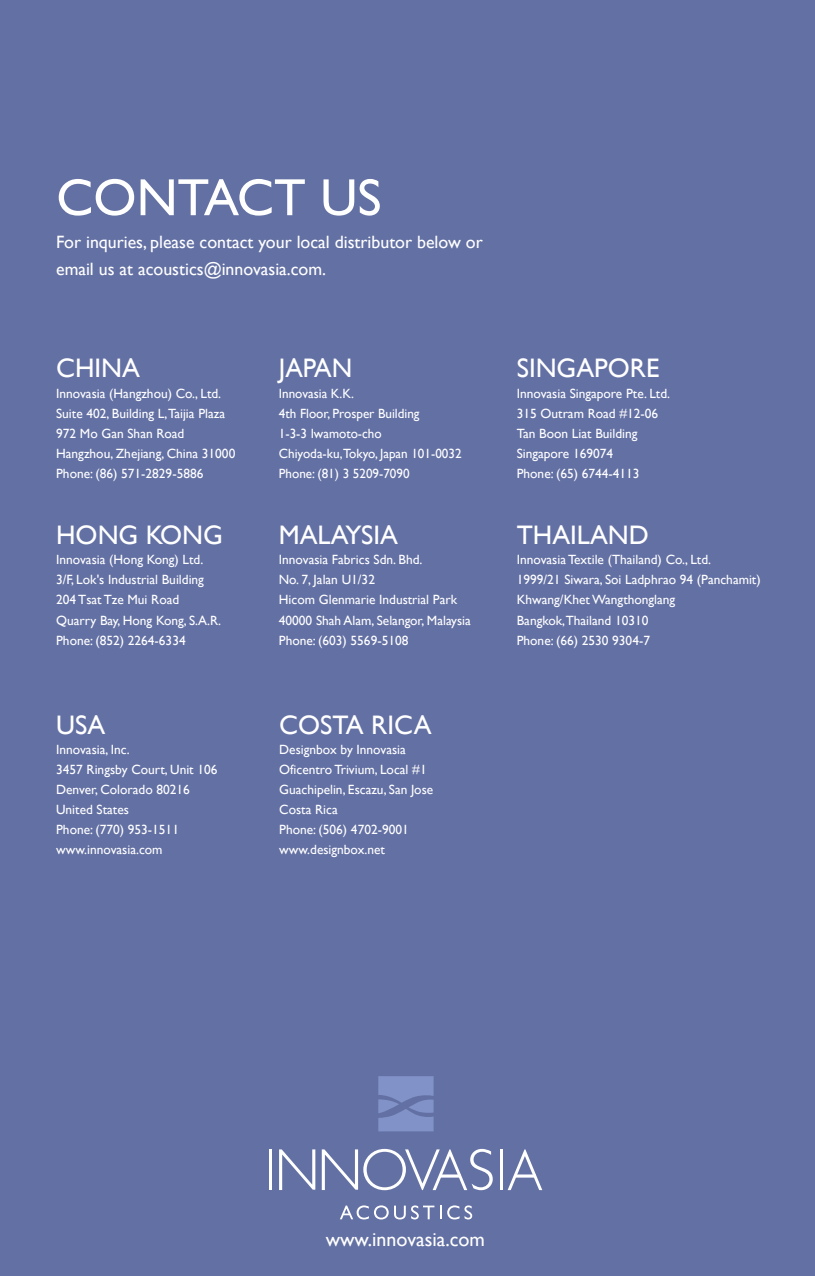
<style>
.page{position:relative;width:815px;height:1276px;background:#6370a3}
.page>*{position:absolute;margin:0;border:0;box-sizing:border-box;transform-origin:0 0}
.t1{font:52.5px "Gill Sans";color:#fff}
.t2{font:26.75px "Gill Sans";color:#fff}
.t3{font:20px "Gill Sans";color:#fff}
.t4{font:17.75px/26.8px "Gill Sans";color:#fff}
.t5{font:13.5px/20px "Gill Sans";color:#fff}
</style>
<div class="page">
<svg style="left:279px;top:1149px;width:36px;height:41px"></svg>
<svg style="left:508px;top:1149px;width:34px;height:41px"></svg>
<svg style="left:322px;top:1149px;width:171px;height:41px"></svg>
<hr style="left:269px;top:1149px;width:3px;height:41px;background:#fff">
<hr style="left:500px;top:1149px;width:3px;height:41px;background:#fff">
<svg style="left:378px;top:1076px;width:56px;height:55px"></svg>
<svg style="left:340px;top:1205px;width:94px;height:14px"></svg>
<svg style="left:440px;top:1205px;width:1px;height:14px"></svg>
<svg style="left:447px;top:1205px;width:25px;height:14px"></svg>
<h1 class="t1" style="left:56px;top:167px;width:327px">CONTACT US</h1>
<h3 class="t4" style="left:56px;top:229px;width:428px">For inquries, please contact your local distributor below or email us at acoustics@innovasia.com.</h3>
<h2 class="t2" style="left:56px;top:353px;width:85px">CHINA</h2>
<p class="t5" style="left:56px;top:383px;width:181px">Innovasia (Hangzhou) Co., Ltd.<br>Suite 402, Building L,Taijia Plaza<br>972 Mo Gan Shan Road<br>Hangzhou, Zhejiang, China 31000<br>Phone: (86) 571-2829-5886</p>
<h2 class="t2" style="left:56px;top:520px;width:168px">HONG KONG</h2>
<p class="t5" style="left:56px;top:550px;width:166px">Innovasia (Hong Kong) Ltd.<br>3/F, Lok's Industrial Building<br>204 Tsat Tze Mui Road<br>Quarry Bay, Hong Kong, S.A.R.<br>Phone: (852) 2264-6334</p>
<h2 class="t2" style="left:56px;top:709px;width:51px">USA</h2>
<p class="t5" style="left:56px;top:740px;width:163px">Innovasia, Inc.<br>3457 Ringsby Court, Unit 106<br>Denver, Colorado 80216<br>United States<br>Phone: (770) 953-1511 www.innovasia.com</p>
<h2 class="t2" style="left:279px;top:353px;width:75px">JAPAN</h2>
<p class="t5" style="left:279px;top:383px;width:184px">Innovasia K.K.<br>4th Floor, Prosper Building<br>1-3-3 Iwamoto-cho<br>Chiyoda-ku,Tokyo, Japan 101-0032<br>Phone: (81) 3 5209-7090</p>
<h2 class="t2" style="left:279px;top:520px;width:121px">MALAYSIA</h2>
<p class="t5" style="left:279px;top:550px;width:193px">Innovasia Fabrics Sdn. Bhd.<br>No. 7, Jalan U1/32<br>Hicom Glenmarie Industrial Park<br>40000 Shah Alam, Selangor, Malaysia<br>Phone: (603) 5569-5108</p>
<h2 class="t2" style="left:279px;top:709px;width:154px">COSTA RICA</h2>
<p class="t5" style="left:279px;top:740px;width:155px">Designbox by Innovasia<br>Oficentro Trivium, Local #1<br>Guachipelin, Escazu, San Jose<br>Costa Rica<br>Phone: (506) 4702-9001 www.designbox.net</p>
<h2 class="t2" style="left:517px;top:353px;width:144px">SINGAPORE</h2>
<p class="t5" style="left:517px;top:383px;width:155px">Innovasia Singapore Pte. Ltd.<br>315 Outram Road #12-06<br>Tan Boon Liat Building<br>Singapore 169074<br>Phone: (65) 6744-4113</p>
<h2 class="t2" style="left:517px;top:520px;width:134px">THAILAND</h2>
<p class="t5" style="left:517px;top:550px;width:245px">Innovasia Textile (Thailand) Co., Ltd.<br>1999/21 Siwara, Soi Ladphrao 94 (Panchamit)<br>Khwang/Khet Wangthonglang<br>Bangkok,Thailand 10310<br>Phone: (66) 2530 9304-7</p>
<h3 class="t3" style="left:326px;top:1227px;width:161px">www.innovasia.com</h3>
</div>
